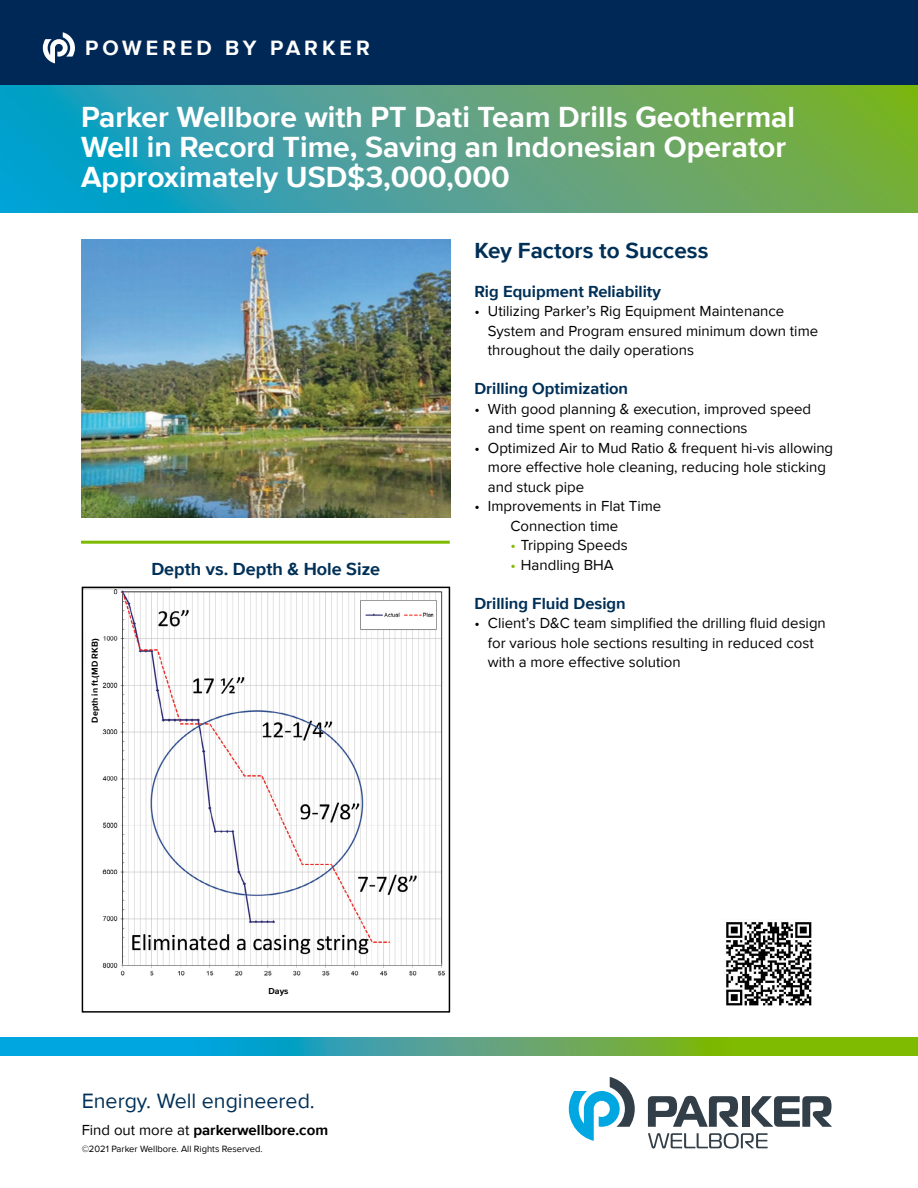
<style>
.page{position:relative;width:918px;height:1188px;background:#fff}
.page>*{position:absolute;margin:0;border:0;box-sizing:border-box;transform-origin:0 0}
.t1{font:700 30px/30px "Proxima Nova";color:#fff}
.t2{font:700 22.5px "Proxima Nova";color:#003057}
.t3{font:21.3px "Proxima Nova";color:#003057}
.t4{font:700 21.3px "Proxima Nova";letter-spacing:.185em;color:#fff}
.t5{font:700 18px "Proxima Nova";color:#003057}
.t6{font:700 16.5px "Proxima Nova";color:#003057}
.t7{font:15px/19.5px "Proxima Nova";color:#000}
.t8{font:700 15px "Proxima Nova";color:#000}
.t9{font:9.3px "Proxima Nova";color:#000}
.t10{font:700 8.85px "Proxima Nova";color:#000}
.s1{color:#7ebb00}
.s2{font-weight:400}
</style>
<div class="page">
<svg style="left:0;top:1038px;width:918px;height:17px;background:#46aa7b"></svg>
<div style="left:0;top:0;width:918px;height:86px;background:#002856"></div>
<svg style="left:0;top:85px;width:918px;height:128px;background:#4fa486"></svg>
<svg style="left:569px;top:1077px;width:66px;height:64px"></svg>
<svg style="left:648px;top:1096px;width:91px;height:31px"></svg>
<div style="left:742px;top:1096px;width:8px;height:31px;background:#323e48"></div>
<svg style="left:751px;top:1096px;width:81px;height:31px"></svg>
<svg style="left:648px;top:1133px;width:120px;height:16px"></svg>
<svg style="left:43px;top:32px;width:32px;height:31px"></svg>
<hr style="left:81px;top:541px;width:369px;height:3px;background:#7ebb00">
<img style="left:81px;top:240px;width:369px;height:277px">
<img style="left:84px;top:589px;width:362px;height:387px">
<div style="left:82px;top:587px;width:368px;height:426px;border:1px solid #000"></div>
<div style="left:86px;top:631px;width:15px;height:101px;background:#fff"></div>
<img style="left:726px;top:922px;width:86px;height:84px">
<h3 class="t4" style="left:85px;top:32px;width:286px">POWERED BY PARKER</h3>
<h1 class="t1" style="left:81px;top:102px;width:716px">Parker Wellbore with PT Dati Team Drills Geothermal<br>Well in Record Time, Saving an Indonesian Operator<br>Approximately USD$3,000,000</h1>
<p class="t10" style="left:88px;top:723px;width:85px;rotate:-90deg">Depth in ft.(MD RKB)</p>
<p class="t5" style="left:151px;top:556px;width:230px">Depth vs. Depth &amp; Hole Size</p>
<h2 class="t2" style="left:474px;top:233px;width:236px">Key Factors to Success</h2>
<p class="t6" style="left:474px;top:279px;width:188px">Rig Equipment Reliability</p>
<p class="t7" style="left:488px;top:301px;width:332px;text-indent:-14px">• Utilizing Parker’s Rig Equipment Maintenance<br>System and Program ensured minimum down time throughout the daily operations</p>
<p class="t6" style="left:474px;top:376px;width:155px">Drilling Optimization</p>
<p class="t7" style="left:488px;top:398px;width:325px;text-indent:-14px">• With good planning &amp; execution, improved speed and time spent on reaming connections</p>
<p class="t7" style="left:488px;top:437px;width:347px;text-indent:-14px">• Optimized Air to Mud Ratio &amp; frequent hi-vis allowing more effective hole cleaning, reducing hole sticking and stuck pipe</p>
<p class="t7" style="left:474px;top:496px;width:189px;text-align:center">• Improvements in Flat Time<br>Connection time</p>
<p class="t7" style="left:510px;top:535px;width:119px"><span class="s1">•</span> Tripping Speeds</p>
<p class="t7" style="left:510px;top:554px;width:105px"><span class="s1">•</span> Handling BHA</p>
<p class="t6" style="left:474px;top:591px;width:153px">Drilling Fluid Design</p>
<p class="t7" style="left:488px;top:613px;width:340px;text-indent:-14px">• Client’s D&amp;C team simplified the drilling fluid design for various hole sections resulting in reduced cost with a more effective solution</p>
<p class="t10" style="left:268px;top:984px;width:22px">Days</p>
<h3 class="t3" style="left:82px;top:1085px;width:235px">Energy. Well engineered.</h3>
<p class="t8" style="left:82px;top:1119px;width:248px"><span class="s2">Find out more at</span> parkerwellbore.com</p>
<p class="t9" style="left:82px;top:1142px;width:182px">©2021 Parker Wellbore. All Rights Reserved.</p>
</div>
